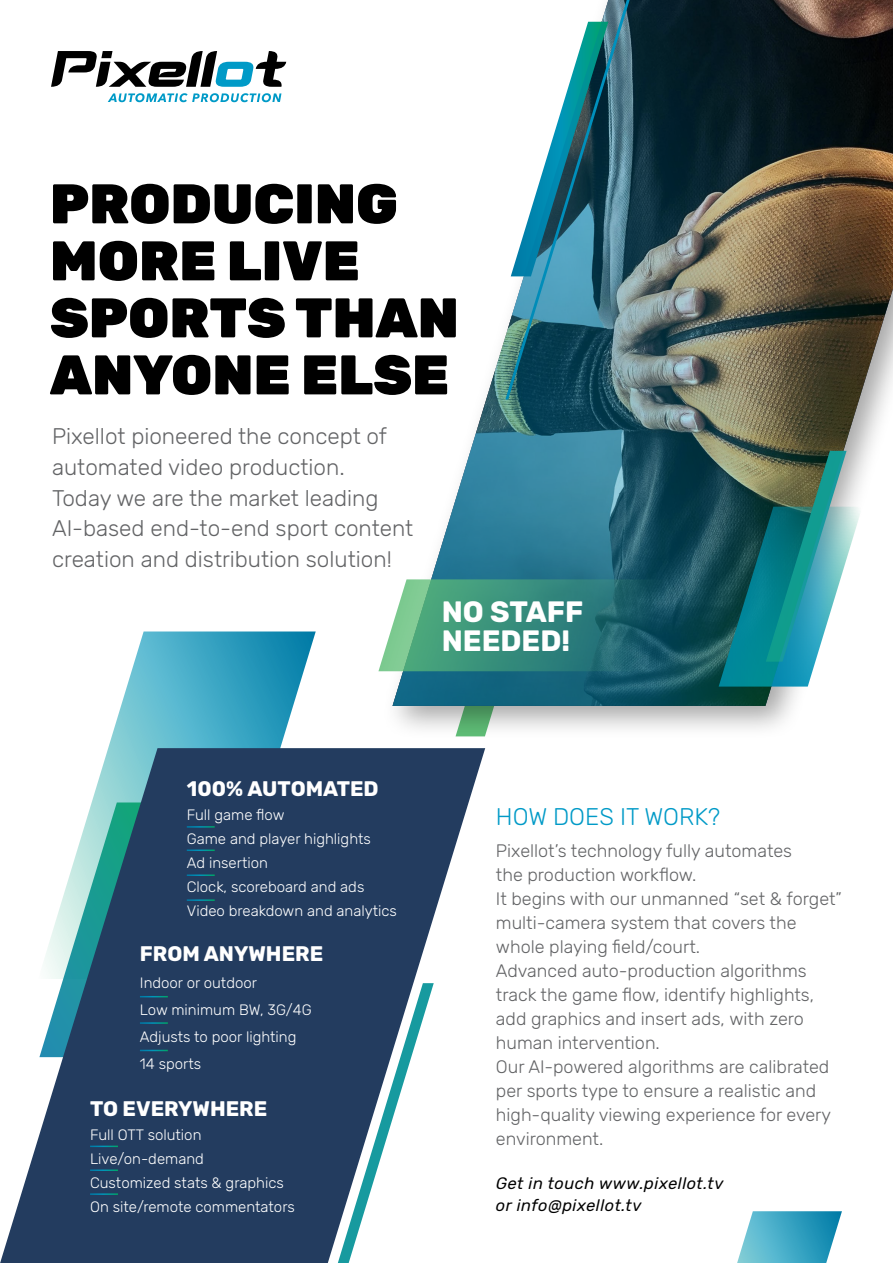
<style>
.page{position:relative;width:893px;height:1263px;background:#fff}
.page>*{position:absolute;margin:0;border:0;box-sizing:border-box;transform-origin:0 0}
.t1{font:900 55.8px/57px "Rubik";color:#000}
.t2{font:700 29.25px/29.2px "Rubik";color:#fff}
.t3{font:300 24px "Rubik";color:#009ac7}
.t4{font:300 22.5px/30.6px "Rubik";color:#636466}
.t5{font:700 21px "Rubik";color:#fff}
.t6{font:300 18px/24px "Rubik";color:#636466}
.t7{font:italic 16.5px/21.9px "Rubik";letter-spacing:.03em;color:#000}
.t8{font:300 15px/24px "Rubik";color:#fff}
</style>
<div class="page">
<svg style="left:108px;top:631px;width:208px;height:117px"></svg>
<div style="left:382px;top:0;width:511px;height:740px;background:#000;opacity:.35"></div>
<svg style="left:0;top:748px;width:485px;height:515px;fill:#233c5f"></svg>
<svg style="left:51px;top:51px;width:235px;height:36px"></svg>
<svg style="left:108px;top:93px;width:173px;height:9px"></svg>
<svg style="left:737px;top:1211px;width:105px;height:52px;background:#5cb4cc"></svg>
<svg style="left:39px;top:802px;width:129px;height:255px"></svg>
<hr style="left:90px;top:1145px;width:28px;height:2px;background:#fff">
<hr style="left:90px;top:1169px;width:28px;height:2px;background:#fff">
<hr style="left:90px;top:1193px;width:28px;height:2px;background:#fff">
<hr style="left:187px;top:826px;width:28px;height:2px;background:#fff">
<hr style="left:187px;top:849px;width:28px;height:2px;background:#fff">
<hr style="left:187px;top:874px;width:28px;height:2px;background:#fff">
<hr style="left:187px;top:899px;width:28px;height:2px;background:#fff">
<img style="left:393px;top:0;width:500px;height:706px">
<svg style="left:378px;top:579px;width:289px;height:157px;background:#569490"></svg>
<h1 class="t1" style="left:50px;top:177px;width:410px">PRODUCING<br>MORE LIVE<br>SPORTS THAN<br>ANYONE ELSE</h1>
<p class="t4" style="left:52px;top:422px;width:363px">Pixellot pioneered the concept of automated video production.<br>Today we are the market leading AI-based end-to-end sport content creation and distribution solution!</p>
<h2 class="t2" style="left:442px;top:597px;width:143px">NO STAFF<br>NEEDED!</h2>
<p class="t5" style="left:187px;top:777px;width:193px">100% AUTOMATED</p>
<p class="t8" style="left:187px;top:804px;width:212px">Full game flow<br>Game and player highlights<br>Ad insertion<br>Clock, scoreboard and ads<br>Video breakdown and analytics</p>
<p class="t5" style="left:140px;top:941px;width:185px">FROM ANYWHERE</p>
<p class="t8" style="left:140px;top:970px;width:173px;line-height:27px">Indoor or outdoor<br>Low minimum BW G3, /4G<br>Adjusts to poor lighting<br>14 sports</p>
<p class="t5" style="left:90px;top:1096px;width:179px">TO EVERYWHERE</p>
<p class="t8" style="left:90px;top:1123px;width:206px">Full OTT solution<br>Live/on-demand<br>Customized stats &amp; graphics<br>On site/remote commentators</p>
<h3 class="t3" style="left:496px;top:803px;width:226px">HOW DOES IT WORK?</h3>
<p class="t6" style="left:496px;top:840px;width:347px">Pixellot s’ technology fully automates<br>the production workflow.<br>It begins with our unmanned “set &amp; forget“ multi-camera system that covers the whole playing field/court.<br>Advanced auto-production algorithms track the game flow, identify highlights, add graphics and insert ads, with zero human intervention.<br>Our AI-powered algorithms are calibrated per sports type to ensure a realistic and high-quality viewing experience for every environment.</p>
<p class="t7" style="left:496px;top:1173px;width:229px">Get in touch www.pixellot.tv or info@pixellot.tv</p>
</div>
